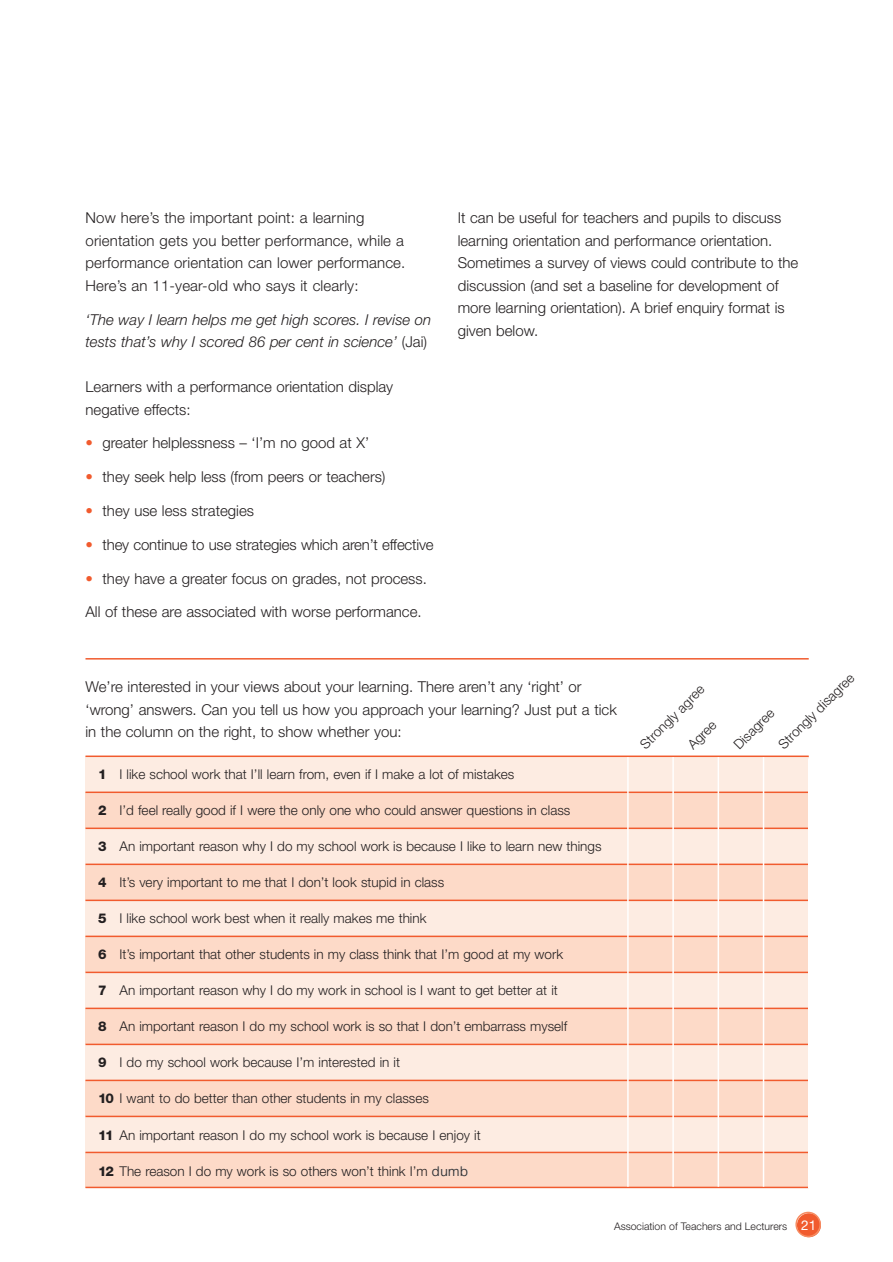
<style>
.page{position:relative;width:893px;height:1262px;background:#fff}
.page>*{position:absolute;margin:0;border:0;box-sizing:border-box;transform-origin:0 0}
.t1{font:300 15px/22.5px "Helvetica Neue";color:#231f20}
.t2{font:italic 300 15px/22.5px "Helvetica Neue";color:#231f20}
.t3{font:300 13.5px "Helvetica Neue";color:#231f20}
.t4{font:300 10.5px "Helvetica Neue";color:#231f20}
.s1{font-style:normal}
.s2{color:#f15b2e}
.s3{font-weight:800}
.s4{color:#ccc}
.s5{font-weight:400;font-size:13.5px;color:#fff}
</style>
<div class="page">
<svg style="left:795px;top:1211px;width:26px;height:26px"></svg>
<div style="left:85px;top:756px;width:723px;height:429px;background:#fdece2"></div>
<div style="left:85px;top:792px;width:723px;height:36px;background:#fddac8"></div>
<div style="left:85px;top:865px;width:723px;height:35px;background:#fddac8"></div>
<div style="left:85px;top:936px;width:723px;height:35px;background:#fddac8"></div>
<div style="left:85px;top:1008px;width:723px;height:36px;background:#fddac8"></div>
<div style="left:85px;top:1080px;width:723px;height:36px;background:#fddac8"></div>
<div style="left:85px;top:1152px;width:723px;height:35px;background:#fddac8"></div>
<hr style="left:85px;top:755px;width:723px;height:2px;background:#f15b2e">
<hr style="left:85px;top:791px;width:723px;height:2px;background:#f15b2e">
<hr style="left:85px;top:827px;width:723px;height:2px;background:#f15b2e">
<hr style="left:85px;top:863px;width:723px;height:2px;background:#f15b2e">
<hr style="left:85px;top:899px;width:723px;height:2px;background:#f15b2e">
<hr style="left:85px;top:935px;width:723px;height:2px;background:#f15b2e">
<hr style="left:85px;top:971px;width:723px;height:2px;background:#f15b2e">
<hr style="left:85px;top:1007px;width:723px;height:2px;background:#f15b2e">
<hr style="left:85px;top:1043px;width:723px;height:2px;background:#f15b2e">
<hr style="left:85px;top:1079px;width:723px;height:2px;background:#f15b2e">
<hr style="left:85px;top:1115px;width:723px;height:2px;background:#f15b2e">
<hr style="left:85px;top:1151px;width:723px;height:2px;background:#f15b2e">
<hr style="left:85px;top:1186px;width:723px;height:2px;background:#f15b2e">
<hr style="left:627px;top:757px;width:1px;height:429px;background:#fff">
<hr style="left:672px;top:757px;width:2px;height:429px;background:#fff">
<hr style="left:717px;top:757px;width:2px;height:429px;background:#fff">
<hr style="left:762px;top:757px;width:2px;height:429px;background:#fff">
<hr style="left:85px;top:658px;width:723px;height:1px;background:#f15b2e">
<p class="t1" style="left:85px;top:208px;width:321px">Now here’s the important point: a learning orientation gets you better performance, while a performance orientation can lower performance.<br>Here’s an 11-year-old who says it clearly:</p>
<p class="t2" style="left:85px;top:309px;width:347px">‘The way I learn helps me get high scores. I revise on tests that’s why I scored 86 per cent in science’ <span class="s1">(Jai)</span></p>
<p class="t1" style="left:85px;top:377px;width:309px">Learners with a performance orientation display negative effects:</p>
<p class="t1" style="left:85px;top:433px;width:285px"><span class="s2">•</span> greater helplessness – ‘I’m no good at X’</p>
<p class="t1" style="left:85px;top:467px;width:301px"><span class="s2">•</span> they seek help less (from peers or teachers)</p>
<p class="t1" style="left:85px;top:501px;width:170px"><span class="s2">•</span> they use less strategies</p>
<p class="t1" style="left:85px;top:534px;width:350px"><span class="s2">•</span> they continue to use strategies which aren’t effective</p>
<p class="t1" style="left:85px;top:568px;width:343px"><span class="s2">•</span> they have a greater focus on grades, not process.</p>
<p class="t1" style="left:85px;top:602px;width:337px">All of these are associated with worse performance.</p>
<p class="t1" style="left:458px;top:208px;width:342px">It can be useful for teachers and pupils to discuss learning orientation and performance orientation.<br>Sometimes a survey of views could contribute to the discussion (and set a baseline for development of more learning orientation). A brief enquiry format is given below.</p>
<p class="t1" style="left:85px;top:677px;width:533px">We’re interested in your views about your learning. There aren’t any ‘right’ or ‘wrong’ answers. Can you tell us how you approach your learning? Just put a tick in the column on the right, to show whether you:</p>
<p class="t3" style="left:98px;top:769px;width:417px"><span class="s3">1</span> I like school work that I’ll learn from, even if I make a lot of mistakes</p>
<p class="t3" style="left:98px;top:805px;width:473px"><span class="s3">2</span> I’d feel really good if I were the only one who could answer questions in class</p>
<p class="t3" style="left:98px;top:841px;width:505px"><span class="s3">3</span> An important reason why I do my school work is because I like to learn new things</p>
<p class="t3" style="left:98px;top:877px;width:347px"><span class="s3">4</span> It’s very important to me that I don’t look stupid in class</p>
<p class="t3" style="left:98px;top:913px;width:329px"><span class="s3">5</span> I like school work best when it really makes me think</p>
<p class="t3" style="left:98px;top:949px;width:466px"><span class="s3">6</span> It’s important that other students in my class think that I’m good at my work</p>
<p class="t3" style="left:98px;top:985px;width:461px"><span class="s3">7</span> An important reason why I do my work in school is I want to get better at it</p>
<p class="t3" style="left:98px;top:1021px;width:470px"><span class="s3">8</span> An important reason I do my school work is so that I don’t embarrass myself</p>
<p class="t3" style="left:98px;top:1057px;width:303px"><span class="s3">9</span> I do my school work because I’m interested in it</p>
<p class="t3" style="left:98px;top:1093px;width:332px"><span class="s3">10</span> I want to do better than other students in my classes</p>
<p class="t3" style="left:98px;top:1129px;width:384px"><span class="s3">11</span> An important reason I do my school work is because I enjoy it</p>
<p class="t3" style="left:98px;top:1165px;width:372px"><span class="s3">12</span> The reason I do my work is so others won’t think I’m <span class="s4">dumb</span></p>
<p class="t3" style="left:777px;top:743px;width:102px;rotate:-45deg">Strongly disagree</p>
<p class="t3" style="left:639px;top:743px;width:86px;rotate:-45deg">Strongly agree</p>
<p class="t3" style="left:686px;top:743px;width:36px;rotate:-45deg">Agree</p>
<p class="t3" style="left:732px;top:743px;width:52px;rotate:-45deg">Disagree</p>
<p class="t4" style="left:614px;top:1222px;width:204px">Association of Teachers and Lecturers <span class="s5">21</span></p>
</div>
